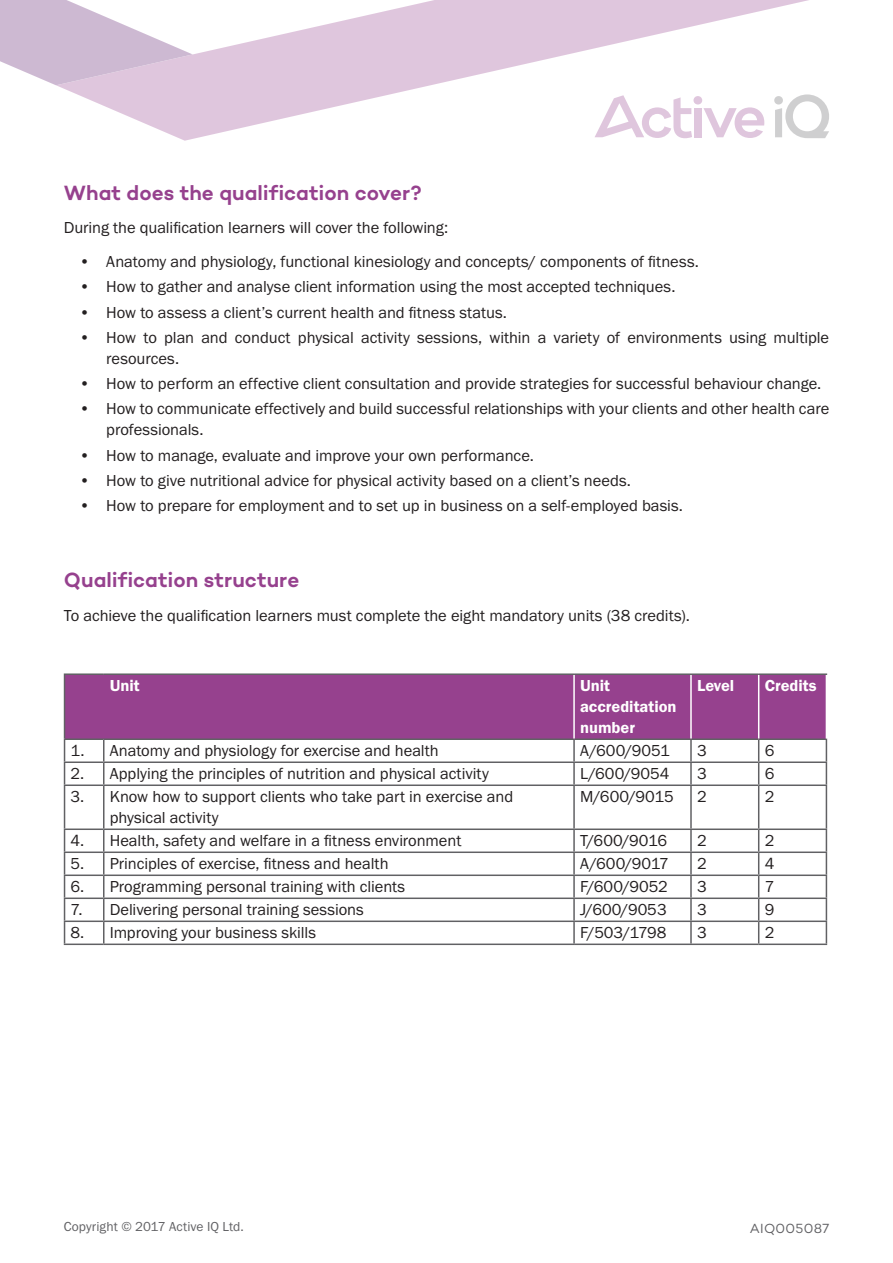
<style>
.page{position:relative;width:893px;height:1263px;background:#fff}
.page>*{position:absolute;margin:0;border:0;box-sizing:border-box;transform-origin:0 0}
.t1{font:600 21px "Campton";color:#96418e}
.t2{font:16.5px/21px "Franklin Gothic URW Boo";letter-spacing:-.005em;color:#231f20}
.t3{font:16.5px/21px "Franklin Gothic URW Dem";color:#fff}
.t4{font:13.5px "Franklin Gothic URW Boo";letter-spacing:.005em;color:#616164}
.t5{font:13.5px "Campton";letter-spacing:.02em;color:#616164}
</style>
<div class="page">
<div style="left:65px;top:675px;width:761px;height:63px;background:#96418e"></div>
<hr style="left:64px;top:673px;width:40px;height:2px;background:#616164">
<hr style="left:64px;top:675px;width:1px;height:63px;background:#616164">
<hr style="left:104px;top:673px;width:470px;height:2px;background:#616164">
<hr style="left:574px;top:673px;width:117px;height:2px;background:#616164">
<hr style="left:691px;top:673px;width:68px;height:2px;background:#616164">
<hr style="left:759px;top:673px;width:68px;height:2px;background:#616164">
<hr style="left:64px;top:738px;width:40px;height:2px;background:#616164">
<hr style="left:104px;top:738px;width:470px;height:2px;background:#616164">
<hr style="left:574px;top:738px;width:117px;height:2px;background:#616164">
<hr style="left:573px;top:740px;width:2px;height:21px;background:#616164">
<hr style="left:691px;top:738px;width:68px;height:2px;background:#616164">
<hr style="left:690px;top:740px;width:2px;height:21px;background:#616164">
<hr style="left:759px;top:738px;width:68px;height:2px;background:#616164">
<hr style="left:64px;top:761px;width:40px;height:2px;background:#616164">
<svg style="left:64px;top:740px;width:1px;height:44px"></svg>
<hr style="left:104px;top:761px;width:470px;height:2px;background:#616164">
<svg style="left:103px;top:740px;width:1px;height:44px"></svg>
<hr style="left:574px;top:761px;width:117px;height:2px;background:#616164">
<hr style="left:573px;top:763px;width:2px;height:21px;background:#616164">
<hr style="left:691px;top:761px;width:68px;height:2px;background:#616164">
<hr style="left:690px;top:763px;width:2px;height:21px;background:#616164">
<hr style="left:759px;top:761px;width:68px;height:2px;background:#616164">
<svg style="left:758px;top:740px;width:1px;height:44px"></svg>
<svg style="left:826px;top:740px;width:1px;height:44px"></svg>
<hr style="left:64px;top:784px;width:40px;height:2px;background:#616164">
<hr style="left:64px;top:786px;width:1px;height:42px;background:#616164">
<hr style="left:104px;top:784px;width:470px;height:2px;background:#616164">
<hr style="left:103px;top:786px;width:1px;height:42px;background:#616164">
<hr style="left:574px;top:784px;width:117px;height:2px;background:#616164">
<hr style="left:573px;top:786px;width:2px;height:42px;background:#616164">
<hr style="left:691px;top:784px;width:68px;height:2px;background:#616164">
<hr style="left:690px;top:786px;width:2px;height:42px;background:#616164">
<hr style="left:759px;top:784px;width:68px;height:2px;background:#616164">
<hr style="left:758px;top:786px;width:1px;height:42px;background:#616164">
<hr style="left:826px;top:786px;width:1px;height:42px;background:#616164">
<hr style="left:64px;top:828px;width:40px;height:2px;background:#616164">
<hr style="left:104px;top:828px;width:470px;height:2px;background:#616164">
<hr style="left:574px;top:828px;width:117px;height:2px;background:#616164">
<hr style="left:573px;top:830px;width:2px;height:21px;background:#616164">
<hr style="left:691px;top:828px;width:68px;height:2px;background:#616164">
<hr style="left:690px;top:830px;width:2px;height:21px;background:#616164">
<hr style="left:759px;top:828px;width:68px;height:2px;background:#616164">
<hr style="left:64px;top:851px;width:40px;height:2px;background:#616164">
<hr style="left:104px;top:851px;width:470px;height:2px;background:#616164">
<hr style="left:574px;top:851px;width:117px;height:2px;background:#616164">
<hr style="left:573px;top:853px;width:2px;height:21px;background:#616164">
<hr style="left:691px;top:851px;width:68px;height:2px;background:#616164">
<hr style="left:690px;top:853px;width:2px;height:21px;background:#616164">
<hr style="left:759px;top:851px;width:68px;height:2px;background:#616164">
<hr style="left:64px;top:874px;width:40px;height:2px;background:#616164">
<hr style="left:104px;top:874px;width:470px;height:2px;background:#616164">
<hr style="left:574px;top:874px;width:117px;height:2px;background:#616164">
<hr style="left:573px;top:876px;width:2px;height:21px;background:#616164">
<hr style="left:691px;top:874px;width:68px;height:2px;background:#616164">
<hr style="left:690px;top:876px;width:2px;height:21px;background:#616164">
<hr style="left:759px;top:874px;width:68px;height:2px;background:#616164">
<hr style="left:64px;top:897px;width:40px;height:2px;background:#616164">
<hr style="left:104px;top:897px;width:470px;height:2px;background:#616164">
<hr style="left:574px;top:897px;width:117px;height:2px;background:#616164">
<hr style="left:573px;top:899px;width:2px;height:21px;background:#616164">
<hr style="left:691px;top:897px;width:68px;height:2px;background:#616164">
<hr style="left:690px;top:899px;width:2px;height:21px;background:#616164">
<hr style="left:759px;top:897px;width:68px;height:2px;background:#616164">
<hr style="left:64px;top:920px;width:40px;height:2px;background:#616164">
<svg style="left:64px;top:830px;width:1px;height:113px"></svg>
<hr style="left:104px;top:920px;width:470px;height:2px;background:#616164">
<svg style="left:103px;top:830px;width:1px;height:113px"></svg>
<hr style="left:574px;top:920px;width:117px;height:2px;background:#616164">
<hr style="left:573px;top:922px;width:2px;height:21px;background:#616164">
<hr style="left:691px;top:920px;width:68px;height:2px;background:#616164">
<hr style="left:690px;top:922px;width:2px;height:21px;background:#616164">
<hr style="left:759px;top:920px;width:68px;height:2px;background:#616164">
<svg style="left:758px;top:830px;width:1px;height:113px"></svg>
<svg style="left:826px;top:830px;width:1px;height:113px"></svg>
<hr style="left:64px;top:943px;width:40px;height:2px;background:#616164">
<hr style="left:104px;top:943px;width:470px;height:2px;background:#616164">
<hr style="left:574px;top:943px;width:117px;height:2px;background:#616164">
<hr style="left:691px;top:943px;width:68px;height:2px;background:#616164">
<hr style="left:759px;top:943px;width:68px;height:2px;background:#616164">
<hr style="left:573px;top:675px;width:2px;height:63px;background:#fff">
<hr style="left:690px;top:675px;width:2px;height:63px;background:#fff">
<hr style="left:758px;top:675px;width:1px;height:63px;background:#fff">
<svg style="left:56px;top:0;width:773px;height:141px"></svg>
<svg style="left:0;top:0;width:193px;height:85px"></svg>
<p class="t1" style="left:64px;top:179px;width:359px">What does the qualification cover?</p>
<p class="t2" style="left:64px;top:217px;width:386px">During the qualification learners will cover the following:</p>
<p class="t2" style="left:79px;top:251px;width:621px">• Anatomy and physiology, functional kinesiology and concepts/ components of fitness.</p>
<p class="t2" style="left:79px;top:276px;width:598px">• How to gather and analyse client information using the most accepted techniques.</p>
<p class="t2" style="left:79px;top:301px;width:429px">• How to assess a client’s current health and fitness status.</p>
<p class="t2" style="left:106px;top:327px;width:724px;text-indent:-27px">• How to plan and conduct physical activity sessions, within a variety of environments using multiple resources.</p>
<p class="t2" style="left:79px;top:373px;width:743px">• How to perform an effective client consultation and provide strategies for successful behaviour change.</p>
<p class="t2" style="left:106px;top:398px;width:724px;text-indent:-27px">• How to communicate effectively and build successful relationships with your clients and other health care professionals.</p>
<p class="t2" style="left:79px;top:444px;width:456px">• How to manage, evaluate and improve your own performance.</p>
<p class="t2" style="left:79px;top:470px;width:553px">• How to give nutritional advice for physical activity based on a client’s needs.</p>
<p class="t2" style="left:79px;top:495px;width:605px">• How to prepare for employment and to set up in business on a self-employed basis.</p>
<p class="t1" style="left:64px;top:567px;width:237px">Qualification structure</p>
<p class="t2" style="left:64px;top:605px;width:627px">To achieve the qualification learners must complete the eight mandatory units (38 credits).</p>
<p class="t3" style="left:110px;top:675px;width:31px">Unit</p>
<p class="t3" style="left:580px;top:675px;width:98px">Unit accreditation number</p>
<p class="t3" style="left:697px;top:675px;width:39px">Level</p>
<p class="t3" style="left:765px;top:675px;width:54px">Credits</p>
<p class="t2" style="left:71px;top:740px;width:370px">1. Anatomy and physiology for exercise and health</p>
<p class="t2" style="left:580px;top:740px;width:91px">A/600/9051</p>
<p class="t2" style="left:697px;top:740px;width:11px">3</p>
<p class="t2" style="left:765px;top:740px;width:11px">6</p>
<p class="t2" style="left:71px;top:763px;width:420px">2. Applying the principles of nutrition and physical activity</p>
<p class="t2" style="left:580px;top:763px;width:91px">L/600/9054</p>
<p class="t2" style="left:697px;top:763px;width:11px">3</p>
<p class="t2" style="left:765px;top:763px;width:11px">6</p>
<p class="t2" style="left:110px;top:786px;width:405px;text-indent:-39px">3. Know how to support clients who take part in exercise and physical activity</p>
<p class="t2" style="left:580px;top:786px;width:95px">M/600/9015</p>
<p class="t2" style="left:697px;top:786px;width:11px">2</p>
<p class="t2" style="left:765px;top:786px;width:11px">2</p>
<p class="t2" style="left:71px;top:830px;width:392px">4. Health, safety and welfare in a fitness environment</p>
<p class="t2" style="left:580px;top:830px;width:88px">T/600/9016</p>
<p class="t2" style="left:697px;top:830px;width:11px">2</p>
<p class="t2" style="left:765px;top:830px;width:11px">2</p>
<p class="t2" style="left:71px;top:853px;width:320px">5. Principles of exercise, fitness and health</p>
<p class="t2" style="left:580px;top:853px;width:90px">A/600/9017</p>
<p class="t2" style="left:697px;top:853px;width:11px">2</p>
<p class="t2" style="left:765px;top:853px;width:11px">4</p>
<p class="t2" style="left:71px;top:876px;width:336px">6. Programming personal training with clients</p>
<p class="t2" style="left:580px;top:876px;width:89px">F/600/9052</p>
<p class="t2" style="left:697px;top:876px;width:11px">3</p>
<p class="t2" style="left:765px;top:876px;width:11px">7</p>
<p class="t2" style="left:71px;top:899px;width:295px">7. Delivering personal training sessions</p>
<p class="t2" style="left:580px;top:899px;width:88px">J/600/9053</p>
<p class="t2" style="left:697px;top:899px;width:11px">3</p>
<p class="t2" style="left:765px;top:899px;width:11px">9</p>
<p class="t2" style="left:71px;top:922px;width:247px">8. Improving your business skills</p>
<p class="t2" style="left:580px;top:922px;width:88px">F/503/1798</p>
<p class="t2" style="left:697px;top:922px;width:11px">3</p>
<p class="t2" style="left:765px;top:922px;width:11px">2</p>
<p class="t4" style="left:64px;top:1218px;width:182px">Copyright © 2017 Active IQ Ltd.</p>
<p class="t5" style="left:750px;top:1220px;width:81px">AIQ005087</p>
</div>
